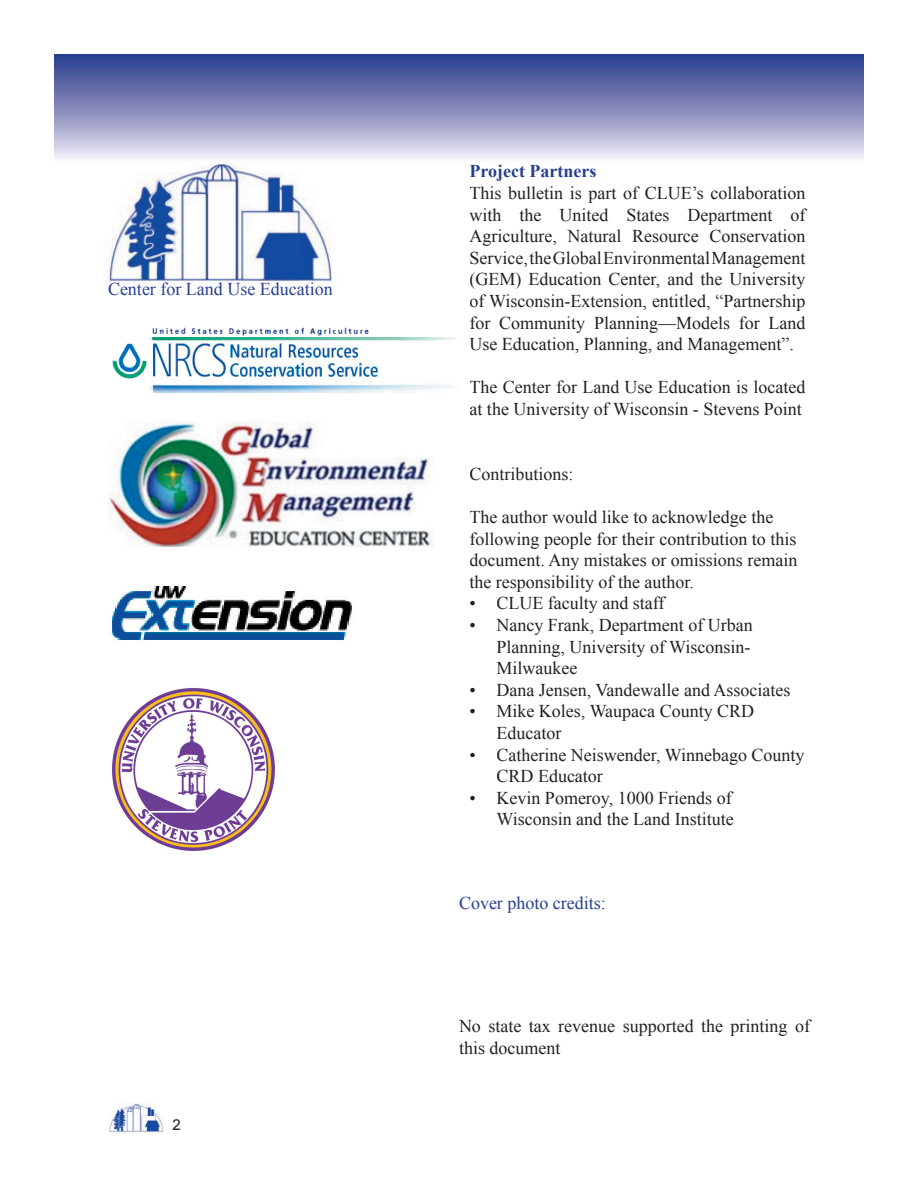
<style>
.page{position:relative;width:918px;height:1188px;background:#fff}
.page>*{position:absolute;margin:0;border:0;box-sizing:border-box;transform-origin:0 0}
.t1{font:18px/21.6px "Times New Roman";color:#231f20}
.t2{font:18px "Times New Roman";color:#25408f}
.t3{font:700 18px "Times New Roman";color:#25408f}
.t4{font:15px "Arial";color:#231f20}
</style>
<div class="page">
<img style="left:109px;top:1103px;width:55px;height:31px">
<img style="left:104px;top:162px;width:229px;height:125px">
<img style="left:112px;top:343px;width:35px;height:36px">
<img style="left:151px;top:327px;width:306px;height:65px">
<img style="left:108px;top:422px;width:325px;height:124px">
<img style="left:112px;top:586px;width:240px;height:54px">
<img style="left:112px;top:688px;width:163px;height:163px">
<svg style="left:54px;top:54px;width:810px;height:105px;background:#868cbc"></svg>
<p class="t2" style="left:108px;top:277px;width:226px">Center for Land Use Education</p>
<p class="t4" style="left:173px;top:1115px;width:10px">2</p>
<p class="t3" style="left:470px;top:159px;width:129px">Project Partners</p>
<p class="t1" style="left:470px;top:182px;width:338px;text-align:justify">This bulletin is part of CLUE’s collaboration with the United States Department of Agriculture, Natural Resource Conservation Service, the Global Environmental Management (GEM) Education Center, and the University of Wisconsin-Extension, entitled, “Partnership for Community Planning—Models for Land Use Education, Planning, and Management”.</p>
<p class="t1" style="left:470px;top:376px;width:338px">The Center for Land Use Education is located at the University of Wisconsin - Stevens Point</p>
<p class="t1" style="left:470px;top:463px;width:106px">Contributions:</p>
<p class="t1" style="left:470px;top:506px;width:305px">The author would like to acknowledge the</p>
<p class="t1" style="left:470px;top:528px;width:328px">following people for their contribution to this</p>
<p class="t1" style="left:470px;top:549px;width:329px">document. Any mistakes or omissions remain</p>
<p class="t1" style="left:470px;top:571px;width:226px">the responsibility of the author.</p>
<p class="t1" style="left:496px;top:592px;width:170px">CLUE faculty and staff</p>
<p class="t1" style="left:496px;top:614px;width:258px">Nancy Frank, Department of Urban</p>
<p class="t1" style="left:496px;top:636px;width:255px">Planning, University of Wisconsin-</p>
<p class="t1" style="left:496px;top:657px;width:82px">Milwaukee</p>
<p class="t1" style="left:496px;top:679px;width:296px">Dana Jensen, Vandewalle and Associates</p>
<p class="t1" style="left:496px;top:700px;width:259px">Mike Koles, Waupaca County CRD</p>
<p class="t1" style="left:496px;top:722px;width:66px">Educator</p>
<p class="t1" style="left:496px;top:744px;width:310px">Catherine Neiswender, Winnebago County</p>
<p class="t1" style="left:496px;top:765px;width:108px">CRD Educator</p>
<p class="t1" style="left:496px;top:787px;width:237px">Kevin Pomeroy, 1000 Friends of</p>
<p class="t1" style="left:496px;top:808px;width:239px">Wisconsin and the Land Institute</p>
<p class="t1" style="left:470px;top:592px;width:8px">• •</p>
<p class="t1" style="left:470px;top:679px;width:8px">• •</p>
<p class="t1" style="left:470px;top:744px;width:8px">•</p>
<p class="t1" style="left:470px;top:787px;width:8px">•</p>
<p class="t2" style="left:459px;top:891px;width:148px">Cover photo credits:</p>
<p class="t1" style="left:459px;top:1015px;width:353px">No state tax revenue supported the printing of this document</p>
</div>
